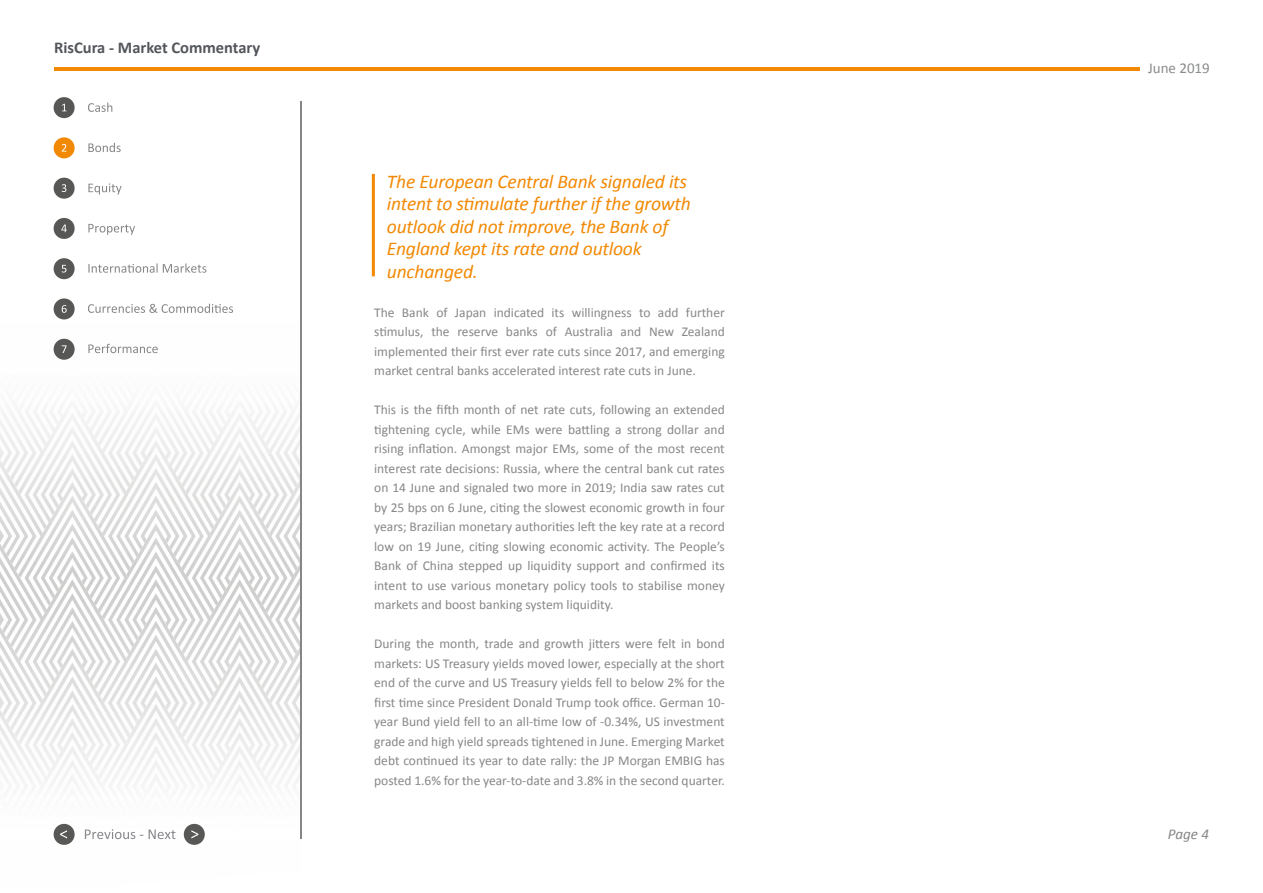
<style>
.page{position:relative;width:1263px;height:893px;background:#fff}
.page>*{position:absolute;margin:0;border:0;box-sizing:border-box;transform-origin:0 0}
.t1{font:italic 19.5px/22.5px "Calibri";letter-spacing:-.01em;color:#f28904}
.t2{font:700 16.5px "Calibri";color:#53565a}
.t3{font:15px "Calibri";color:#898b8d}
.t4{font:italic 15px "Calibri";color:#868686}
.t5{font:13.5px/19.5px "Calibri";color:#878786;text-align:justify}
</style>
<div class="page">
<hr style="left:54px;top:68px;width:1085px;height:3px;background:#f28904">
<img style="left:295px;top:413px;width:5px;height:10px">
<img style="left:295px;top:423px;width:5px;height:56px">
<img style="left:295px;top:437px;width:5px;height:31px">
<img style="left:295px;top:479px;width:5px;height:28px">
<img style="left:295px;top:507px;width:5px;height:56px">
<img style="left:295px;top:521px;width:5px;height:30px">
<img style="left:295px;top:563px;width:5px;height:27px">
<img style="left:295px;top:590px;width:5px;height:62px">
<img style="left:295px;top:604px;width:5px;height:31px">
<img style="left:295px;top:660px;width:5px;height:14px">
<img style="left:295px;top:674px;width:5px;height:55px">
<img style="left:295px;top:688px;width:5px;height:30px">
<img style="left:294px;top:757px;width:6px;height:56px">
<img style="left:294px;top:771px;width:6px;height:30px">
<img style="left:212px;top:412px;width:83px;height:70px">
<img style="left:212px;top:426px;width:67px;height:56px">
<img style="left:212px;top:440px;width:59px;height:42px">
<img style="left:216px;top:454px;width:47px;height:28px">
<img style="left:224px;top:468px;width:31px;height:14px">
<img style="left:212px;top:482px;width:83px;height:84px">
<img style="left:212px;top:510px;width:67px;height:56px">
<img style="left:212px;top:524px;width:59px;height:42px">
<img style="left:216px;top:537px;width:47px;height:29px">
<img style="left:224px;top:551px;width:31px;height:15px">
<img style="left:232px;top:565px;width:15px;height:1px">
<img style="left:212px;top:566px;width:83px;height:83px">
<img style="left:212px;top:593px;width:67px;height:56px">
<img style="left:212px;top:607px;width:59px;height:42px">
<img style="left:216px;top:621px;width:47px;height:28px">
<img style="left:224px;top:635px;width:31px;height:14px">
<img style="left:212px;top:649px;width:83px;height:137px">
<img style="left:212px;top:676px;width:67px;height:56px">
<img style="left:212px;top:690px;width:59px;height:42px">
<img style="left:216px;top:704px;width:47px;height:28px">
<img style="left:224px;top:718px;width:31px;height:14px">
<img style="left:212px;top:732px;width:82px;height:81px">
<img style="left:212px;top:760px;width:66px;height:53px">
<img style="left:212px;top:774px;width:58px;height:39px">
<img style="left:218px;top:787px;width:44px;height:26px">
<img style="left:226px;top:801px;width:28px;height:12px">
<img style="left:128px;top:399px;width:59px;height:41px">
<img style="left:132px;top:412px;width:47px;height:28px">
<img style="left:141px;top:426px;width:30px;height:14px">
<img style="left:128px;top:440px;width:84px;height:84px">
<img style="left:128px;top:468px;width:68px;height:56px">
<img style="left:128px;top:482px;width:59px;height:42px">
<img style="left:132px;top:496px;width:47px;height:28px">
<img style="left:140px;top:510px;width:31px;height:14px">
<img style="left:148px;top:523px;width:15px;height:1px">
<img style="left:128px;top:524px;width:84px;height:83px">
<img style="left:128px;top:551px;width:68px;height:56px">
<img style="left:128px;top:566px;width:59px;height:41px">
<img style="left:132px;top:579px;width:47px;height:28px">
<img style="left:140px;top:593px;width:31px;height:14px">
<img style="left:128px;top:607px;width:84px;height:83px">
<img style="left:128px;top:635px;width:68px;height:55px">
<img style="left:128px;top:649px;width:59px;height:41px">
<img style="left:132px;top:662px;width:47px;height:28px">
<img style="left:140px;top:676px;width:31px;height:14px">
<img style="left:128px;top:690px;width:84px;height:135px">
<img style="left:128px;top:718px;width:68px;height:96px">
<img style="left:128px;top:732px;width:59px;height:75px">
<img style="left:132px;top:746px;width:47px;height:28px">
<img style="left:141px;top:760px;width:30px;height:14px">
<img style="left:148px;top:773px;width:15px;height:1px">
<img style="left:128px;top:774px;width:58px;height:51px">
<img style="left:142px;top:802px;width:28px;height:23px">
<img style="left:44px;top:399px;width:84px;height:83px">
<img style="left:44px;top:426px;width:68px;height:56px">
<img style="left:44px;top:440px;width:60px;height:42px">
<img style="left:49px;top:454px;width:47px;height:28px">
<img style="left:57px;top:468px;width:31px;height:14px">
<img style="left:44px;top:482px;width:84px;height:84px">
<img style="left:44px;top:510px;width:68px;height:56px">
<img style="left:44px;top:524px;width:60px;height:42px">
<img style="left:49px;top:537px;width:47px;height:29px">
<img style="left:57px;top:551px;width:31px;height:15px">
<img style="left:65px;top:565px;width:15px;height:1px">
<img style="left:44px;top:566px;width:84px;height:83px">
<img style="left:44px;top:593px;width:68px;height:56px">
<img style="left:44px;top:607px;width:60px;height:42px">
<img style="left:49px;top:621px;width:47px;height:28px">
<img style="left:57px;top:635px;width:31px;height:14px">
<img style="left:44px;top:649px;width:84px;height:124px">
<img style="left:44px;top:676px;width:68px;height:56px">
<img style="left:44px;top:690px;width:60px;height:42px">
<img style="left:49px;top:704px;width:47px;height:28px">
<img style="left:57px;top:718px;width:31px;height:14px">
<img style="left:44px;top:732px;width:83px;height:50px">
<img style="left:44px;top:760px;width:67px;height:22px">
<img style="left:44px;top:774px;width:58px;height:8px">
<img style="left:28px;top:413px;width:16px;height:47px">
<img style="left:1px;top:412px;width:27px;height:48px">
<img style="left:0;top:418px;width:20px;height:42px">
<img style="left:0;top:432px;width:12px;height:28px">
<img style="left:0;top:446px;width:4px;height:14px">
<img style="left:0;top:460px;width:44px;height:83px">
<img style="left:0;top:487px;width:28px;height:56px">
<img style="left:0;top:501px;width:20px;height:42px">
<img style="left:0;top:515px;width:12px;height:28px">
<img style="left:0;top:529px;width:4px;height:14px">
<img style="left:0;top:543px;width:44px;height:84px">
<img style="left:0;top:571px;width:28px;height:56px">
<img style="left:0;top:585px;width:20px;height:42px">
<img style="left:0;top:599px;width:12px;height:28px">
<img style="left:0;top:613px;width:4px;height:14px">
<img style="left:0;top:627px;width:44px;height:83px">
<img style="left:0;top:654px;width:28px;height:56px">
<img style="left:0;top:668px;width:20px;height:42px">
<img style="left:0;top:682px;width:12px;height:28px">
<img style="left:0;top:696px;width:4px;height:14px">
<img style="left:0;top:710px;width:44px;height:72px">
<img style="left:0;top:737px;width:28px;height:45px">
<img style="left:0;top:752px;width:20px;height:30px">
<img style="left:0;top:765px;width:12px;height:17px">
<img style="left:0;top:779px;width:4px;height:3px">
<svg style="left:85px;top:829px;width:58px;height:10px"></svg>
<svg style="left:149px;top:816px;width:26px;height:23px"></svg>
<div style="left:54px;top:824px;width:21px;height:21px;background:#585856;border-radius:50%"></div>
<svg style="left:60px;top:823px;width:15px;height:15px"></svg>
<div style="left:184px;top:824px;width:21px;height:21px;background:#585856;border-radius:50%"></div>
<svg style="left:191px;top:830px;width:7px;height:8px"></svg>
<hr style="left:300px;top:102px;width:1px;height:737px;background:#868686">
<svg style="left:88px;top:103px;width:24px;height:9px"></svg>
<svg style="left:88px;top:143px;width:33px;height:9px"></svg>
<svg style="left:88px;top:183px;width:34px;height:12px"></svg>
<svg style="left:88px;top:224px;width:47px;height:11px"></svg>
<svg style="left:88px;top:263px;width:118px;height:10px"></svg>
<svg style="left:88px;top:304px;width:145px;height:9px"></svg>
<svg style="left:88px;top:344px;width:70px;height:9px"></svg>
<div style="left:54px;top:97px;width:21px;height:21px;background:#575756;border-radius:50%"></div>
<div style="left:54px;top:137px;width:21px;height:21px;background:#f28904;border-radius:50%"></div>
<div style="left:54px;top:178px;width:21px;height:21px;background:#575756;border-radius:50%"></div>
<div style="left:54px;top:218px;width:21px;height:21px;background:#575756;border-radius:50%"></div>
<div style="left:54px;top:258px;width:21px;height:21px;background:#575756;border-radius:50%"></div>
<div style="left:54px;top:298px;width:21px;height:21px;background:#575756;border-radius:50%"></div>
<svg style="left:62px;top:104px;width:5px;height:7px"></svg>
<svg style="left:62px;top:144px;width:4px;height:8px"></svg>
<svg style="left:62px;top:184px;width:4px;height:8px"></svg>
<svg style="left:61px;top:225px;width:6px;height:7px"></svg>
<svg style="left:62px;top:265px;width:4px;height:8px"></svg>
<svg style="left:62px;top:305px;width:5px;height:8px"></svg>
<div style="left:54px;top:339px;width:21px;height:21px;background:#575756;border-radius:50%"></div>
<svg style="left:62px;top:345px;width:5px;height:8px"></svg>
<hr style="left:372px;top:174px;width:3px;height:102px;background:#f28904">
<p class="t2" style="left:54px;top:42px;width:208px">RisCura - Market Commentary</p>
<h1 class="t1" style="left:387px;top:169px;width:305px">The European Central Bank signaled its intent to stimulate further if the growth outlook did not improve, the Bank of<br>England kept its rate and outlook unchanged.</h1>
<p class="t5" style="left:374px;top:302px;width:352px">The Bank of Japan indicated its willingness to add further stimulus, the reserve banks of Australia and New Zealand implemented their first ever rate cuts since 2017, and emerging market central banks accelerated interest rate cuts in June.</p>
<p class="t5" style="left:374px;top:400px;width:352px">This is the fifth month of net rate cuts, following an extended tightening cycle, while EMs were battling a strong dollar and rising inflation. Amongst major EMs, some of the most recent interest rate decisions: Russia, where the central bank cut rates on 14 June and signaled two more in 2019; India saw rates cut by 25 bps on 6 June, citing the slowest economic growth in four years; Brazilian monetary authorities left the key rate at a record low on 19 June, citing slowing economic activity. The People’s Bank of China stepped up liquidity support and confirmed its intent to use various monetary policy tools to stabilise money markets and boost banking system liquidity.</p>
<p class="t5" style="left:374px;top:634px;width:352px">During the month, trade and growth jitters were felt in bond markets: US Treasury yields moved lower, especially at the short end of the curve and US Treasury yields fell to below 2% for the first time since President Donald Trump took office. German 10- year Bund yield fell to an all-time low of -0.34%, US investment grade and high yield spreads tightened in June. Emerging Market debt continued its year to date rally: the JP Morgan EMBIG has posted 1.6% for the year-to-date and 3.8% in the second quarter.</p>
<p class="t3" style="left:1148px;top:59px;width:63px">June 2019</p>
<p class="t4" style="left:1168px;top:823px;width:43px">Page 4</p>
</div>
